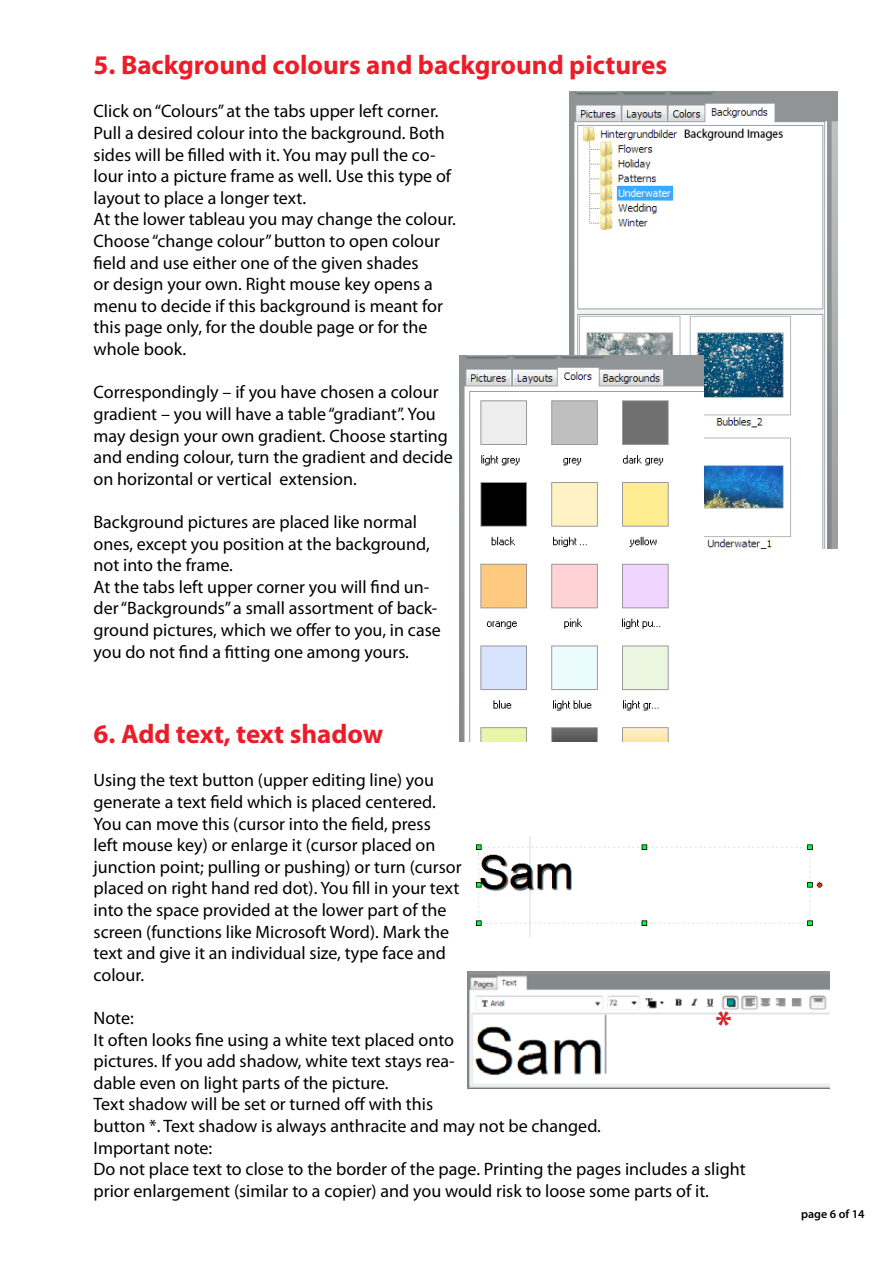
<style>
.page{position:relative;width:893px;height:1263px;background:#fff}
.page>*{position:absolute;margin:0;border:0;box-sizing:border-box;transform-origin:0 0}
.t1{font:700 36px "Myriad Pro";color:#d2232a}
.t2{font:700 27px "Myriad Pro";color:#ed1c29}
.t3{font:18px/21.6px "Myriad Pro";color:#000}
.t4{font:600 12px "Myriad Pro";color:#000}
</style>
<div class="page">
<img style="left:468px;top:972px;width:361px;height:116px">
<img style="left:569px;top:91px;width:269px;height:458px">
<img style="left:459px;top:355px;width:244px;height:387px">
<img style="left:476px;top:836px;width:347px;height:100px">
<h2 class="t2" style="left:94px;top:48px;width:575px">5. Background colours and background pictures</h2>
<p class="t3" style="left:94px;top:100px;width:364px">Click on “Colours” at the tabs upper left corner.<br>Pull a desired colour into the background. Both sides will be filled with it. You may pull the co&shy;lour into a picture frame as well. Use this type of layout to place a longer text.<br>At the lower tableau you may change the colour.<br>Choose “change colour” button to open colour field and use either one of the given shades<br>or design your own. Right mouse key opens a menu to decide if this background is meant for this page only, for the double page or for the whole book.</p>
<p class="t3" style="left:94px;top:381px;width:361px">Correspondingly – if you have chosen a colour gradient – you will have a table “gradiant”. You may design your own gradient. Choose starting and ending colour, turn the gradient and decide on horizontal or vertical extension.</p>
<p class="t3" style="left:94px;top:511px;width:349px">Background pictures are placed like normal ones, except you position at the background, not into the frame.<br>At the tabs left upper corner you will find un&shy;der “Backgrounds” a small assortment of back&shy;ground pictures, which we offer to you, in case you do not find a fitting one among yours.</p>
<h2 class="t2" style="left:94px;top:716px;width:291px">6. Add text, text shadow</h2>
<p class="t3" style="left:94px;top:769px;width:370px">Using the text button (upper editing line) you generate a text field which is placed centered.<br>You can move this (cursor into the field, press<br>left mouse key) or enlarge it (cursor placed on junction point; pulling or pushing) or turn (cursor placed on right hand red dot). You fill in your text into the space provided at the lower part of the screen (functions like Microsoft Word). Mark the text and give it an individual size, type face and colour.</p>
<p class="t3" style="left:94px;top:1007px;width:654px">Note:<br>It often looks fine using a white text placed onto<br>pictures. If you add shadow, white text stays rea-<br>dable even on light parts of the picture.<br>Text shadow will be set or turned off with this<br>button *. Text shadow is always anthracite and may not be changed.<br>Important note:<br>Do not place text to close to the border of the page. Printing the pages includes a slight prior enlargement (similar to a copier) and you would risk to loose some parts of it.</p>
<h1 class="t1" style="left:715px;top:1000px;width:18px">*</h1>
<p class="t4" style="left:801px;top:1206px;width:65px">page 6 of 14</p>
</div>
